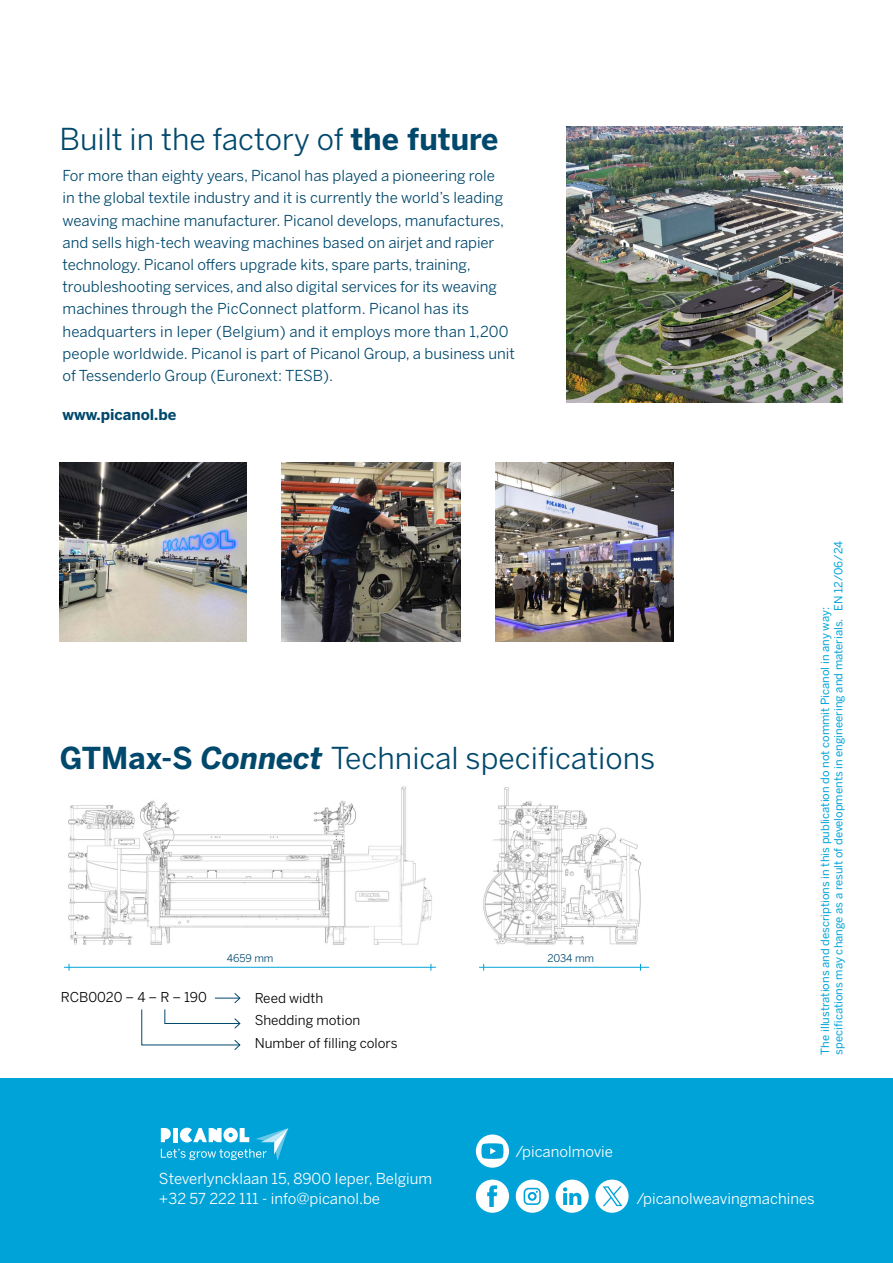
<style>
.page{position:relative;width:893px;height:1263px;background:#fff}
.page>*{position:absolute;margin:0;border:0;box-sizing:border-box;transform-origin:0 0}
.t1{font:30px "Benton Sans";color:#00486c}
.t2{font:15px/22.2px "Benton Sans";color:#00486c}
.t3{font:15px/19.5px "Benton Sans";color:#fff}
.t4{font:700 15px "Benton Sans";color:#00486c}
.t5{font:13.5px/22.5px "Benton Sans";color:#000}
.t6{font:11.25px/13.5px "Benton Sans";color:#00a3d8}
.t7{font:10.5px "Benton Sans";color:#00486c}
.s1{font-weight:700}
.s2{font-weight:700;font-style:italic}
</style>
<div class="page">
<img style="left:483px;top:787px;width:159px;height:158px">
<img style="left:68px;top:786px;width:364px;height:159px">
<hr style="left:64px;top:967px;width:372px;height:1px;background:#00a3d8">
<hr style="left:479px;top:967px;width:170px;height:1px;background:#00a3d8">
<svg style="left:141px;top:993px;width:100px;height:57px"></svg>
<img style="left:60px;top:463px;width:187px;height:178px">
<img style="left:282px;top:463px;width:178px;height:178px">
<img style="left:495px;top:463px;width:179px;height:178px">
<img style="left:566px;top:127px;width:277px;height:276px">
<div style="left:0;top:1079px;width:893px;height:184px;background:#00a3d8"></div>
<svg style="left:161px;top:1128px;width:127px;height:33px"></svg>
<svg style="left:476px;top:1179px;width:33px;height:34px"></svg>
<svg style="left:516px;top:1179px;width:33px;height:34px"></svg>
<svg style="left:556px;top:1179px;width:33px;height:34px"></svg>
<svg style="left:595px;top:1179px;width:34px;height:34px"></svg>
<svg style="left:476px;top:1134px;width:33px;height:34px"></svg>
<h1 class="t1" style="left:60px;top:121px;width:440px">Built in the factory of <span class="s1">the future</span></h1>
<p class="t2" style="left:62px;top:165px;width:454px">For more than eighty years, Picanol has played a pioneering role<br>in the global textile industry and it is currently the world’s leading weaving machine manufacturer. Picanol develops, manufactures, and sells high-tech weaving machines based on airjet and rapier technology. Picanol offers upgrade kits, spare parts, training, troubleshooting services, and also digital services for its weaving machines through the PicConnect platform. Picanol has its headquarters in Ieper (Belgium) and it employs more than 1,200 people worldwide. Picanol is part of Picanol Group, a business unit of Tessenderlo Group (Euronext: TESB).</p>
<p class="t4" style="left:62px;top:406px;width:116px">www.picanol.be</p>
<h1 class="t1" style="left:60px;top:741px;width:597px"><span class="s1">GTMax-S</span> <span class="s2">Connect</span> Technical specifications</h1>
<p class="t7" style="left:227px;top:952px;width:48px">4659 mm</p>
<p class="t7" style="left:547px;top:952px;width:48px">2034 mm</p>
<p class="t5" style="left:61px;top:986px;width:148px">RCB0020 – 4 – R – 190</p>
<p class="t5" style="left:255px;top:986px;width:144px">Reed width<br>Shedding motion<br>Number of filling colors</p>
<p class="t3" style="left:515px;top:1142px;width:99px">/picanolmovie</p>
<p class="t6" style="left:818px;top:1054px;width:515px;rotate:-90deg">The illustrations and descriptions in this publication do not commit Picanol in any way: specifications may change as a result of developments in engineering and materials. EN 12/06/24</p>
<p class="t3" style="left:159px;top:1169px;width:275px">Steverlyncklaan 15, 8900 Ieper, Belgium +32 57 222 111 - info@picanol.be</p>
<p class="t3" style="left:636px;top:1189px;width:180px">/picanolweavingmachines</p>
</div>
